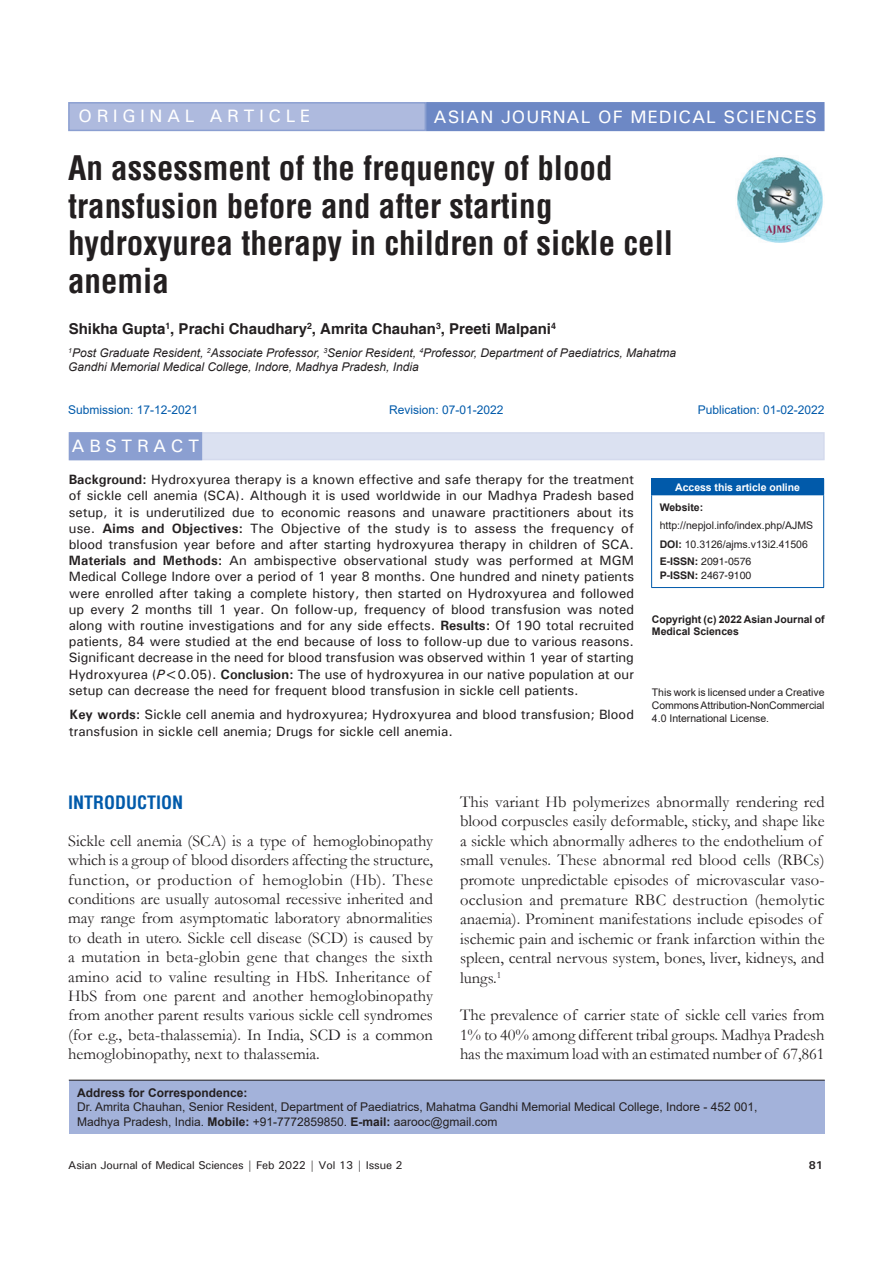
<style>
.page{position:relative;width:893px;height:1263px;background:#fff}
.page>*{position:absolute;margin:0;border:0;box-sizing:border-box;transform-origin:0 0}
.AT{font:700 condensed 33px/37.5px "Helvetica";color:#231f20}
.AH{font:500 18px "Univers";letter-spacing:.05em;color:#fff}
.AH-2{font:500 18px "Univers";letter-spacing:.25em;color:#fff}
.t1{font:700 condensed 18px "Helvetica";color:#015aaa}
.ABSH{font:500 18px "Univers";letter-spacing:.25em;color:#fff}
.TX{font:16.5px/19.4px "Garamond";color:#231f20}
.AU{font:700 15px "Helvetica";color:#231f20}
.ABS{font:500 13.5px/16.2px "Univers";color:#231f20;text-align:justify}
.ADD{font:12px/14.4px "Arial";color:#231f20}
.AFF{font:italic 12px/14.4px "Arial";color:#231f20}
.HIS{font:12px "Arial";color:#015aaa}
.t2{font:500 11.25px "Univers";letter-spacing:-.01em;color:#231f20}
.t3{font:700 11.25px "Univers";color:#231f20}
.License{font:10.5px/12.6px "Arial";letter-spacing:-.01em;color:#231f20;text-align:justify}
.License-2{font:700 10.5px/12.6px "Arial";color:#231f20}
.Web{font:10.5px/18.8px "Arial";color:#231f20}
.ISSN{font:10.5px/14.2px "Helvetica";color:#231f20}
.DOI{font:10.5px "Arial";color:#231f20}
.t4{font:700 10.5px "Arial";letter-spacing:-.005em;color:#fff}
.s1{font-weight:700}
.s2{font-style:italic}
</style>
<div class="page">
<div style="left:69px;top:1080px;width:756px;height:54px;background:#a3b2da"></div>
<hr style="left:69px;top:1080px;width:756px;height:1px;background:#231f20">
<img style="left:737px;top:157px;width:86px;height:86px">
<div style="left:69px;top:103px;width:356px;height:27px;background:#aebade"></div>
<div style="left:68px;top:102px;width:358px;height:29px;border:2px solid #8b9fd1"></div>
<div style="left:427px;top:103px;width:397px;height:27px;background:#6d88c5"></div>
<div style="left:426px;top:102px;width:398px;height:29px;border:2px solid #6d88c5"></div>
<div style="left:69px;top:432px;width:756px;height:28px;background:#dbe1f1"></div>
<div style="left:69px;top:433px;width:132px;height:26px;background:#8b9fd1"></div>
<div style="left:69px;top:432px;width:133px;height:28px;border:2px solid #8b9fd1"></div>
<div style="left:652px;top:479px;width:172px;height:16px;background:#015aaa"></div>
<svg style="left:651px;top:479px;width:1px;height:15px"></svg>
<hr style="left:651px;top:478px;width:173px;height:1px;background:#015aaa">
<hr style="left:651px;top:495px;width:1px;height:92px;background:#015aaa">
<hr style="left:651px;top:494px;width:173px;height:1px;background:#015aaa">
<hr style="left:823px;top:495px;width:1px;height:92px;background:#015aaa">
<hr style="left:651px;top:587px;width:173px;height:1px;background:#015aaa">
<p class="AH-2" style="left:79px;top:105px;width:233px">ORIGINAL ARTICLE</p>
<p class="AH" style="left:434px;top:105px;width:385px">ASIAN JOURNAL OF MEDICAL SCIENCES</p>
<p class="AT" style="left:68px;top:149px;width:606px">An assessment of the frequency of blood transfusion before and after starting hydroxyurea therapy in children of sickle cell anemia</p>
<p class="AU" style="left:69px;top:320px;width:489px">Shikha Gupta<sup>1</sup>, Prachi Chaudhary<sup>2</sup>, Amrita Chauhan<sup>3</sup>, Preeti Malpani<sup>4</sup></p>
<p class="AFF" style="left:68px;top:346px;width:609px"><sup>1</sup>Post Graduate Resident, <sup>2</sup>Associate Professor, <sup>3</sup>Senior Resident, <sup>4</sup>Professor, Department of Paediatrics, Mahatma<br>Gandhi Memorial Medical College, Indore, Madhya Pradesh, India</p>
<p class="HIS" style="left:68px;top:402px;width:132px">Submission: 17-12-2021</p>
<p class="HIS" style="left:389px;top:402px;width:116px">Revision: 07-01-2022</p>
<p class="HIS" style="left:698px;top:402px;width:128px">Publication: 01-02-2022</p>
<p class="ABSH" style="left:72px;top:435px;width:129px">ABSTRACT</p>
<p class="ABS" style="left:69px;top:471px;width:567px"><span class="s1">Background:</span> Hydroxyurea therapy is a known effective and safe therapy for the treatment of sickle cell anemia (SCA). Although it is used worldwide in our Madhya Pradesh based setup, it is underutilized due to economic reasons and unaware practitioners about its use. <span class="s1">Aims and Objectives:</span> The Objective of the study is to assess the frequency of blood transfusion year before and after starting hydroxyurea therapy in children of SCA.<br><span class="s1">Materials and Methods:</span> An ambispective observational study was performed at MGM Medical College Indore over a period of 1 year 8 months. One hundred and ninety patients were enrolled after taking a complete history, then started on Hydroxyurea and followed up every 2 months till 1 year. On follow-up, frequency of blood transfusion was noted along with routine investigations and for any side effects. <span class="s1">Results:</span> Of 190 total recruited patients, 84 were studied at the end because of loss to follow-up due to various reasons.<br>Significant decrease in the need for blood transfusion was observed within 1 year of starting Hydroxyurea (<span class="s2">P</span>&lt;0.05). <span class="s1">Conclusion:</span> The use of hydroxyurea in our native population at our setup can decrease the need for frequent blood transfusion in sickle cell patients.</p>
<p class="ABS" style="left:69px;top:706px;width:567px"><span class="s1">Key words:</span> Sickle cell anemia and hydroxyurea; Hydroxyurea and blood transfusion; Blood transfusion in sickle cell anemia; Drugs for sickle cell anemia.</p>
<p class="t4" style="left:675px;top:479px;width:126px">Access this article online</p>
<p class="Web" style="left:660px;top:497px;width:155px"><span class="s1">Website: </span>http://nepjol.info/index.php/AJMS</p>
<p class="DOI" style="left:660px;top:537px;width:150px"><span class="s1">DOI:</span> 10.3126/ajms.v13i2.41506</p>
<p class="ISSN" style="left:660px;top:555px;width:93px"><span class="s1">E-ISSN:</span> 2091-0576<br><span class="s1">P-ISSN:</span> 2467-9100</p>
<p class="License-2" style="left:652px;top:613px;width:174px">Copyright (c) 2022 Asian Journal of<br>Medical Sciences</p>
<p class="License" style="left:652px;top:686px;width:174px">This work is licensed under a Creative Commons Attribution-NonCommercial 4.0 International License.</p>
<h1 class="t1" style="left:68px;top:791px;width:117px">INTRODUCTION</h1>
<p class="TX" style="left:68px;top:831px;width:366px">Sickle cell anemia (SCA) is a type of hemoglobinopathy which is a group of blood disorders affecting the structure, function, or production of hemoglobin (Hb). These conditions are usually autosomal recessive inherited and may range from asymptomatic laboratory abnormalities to death in utero. Sickle cell disease (SCD) is caused by a mutation in beta-globin gene that changes the sixth amino acid to valine resulting in HbS. Inheritance of HbS from one parent and another hemoglobinopathy from another parent results various sickle cell syndromes (for e.g., beta-thalassemia). In India, SCD is a common hemoglobinopathy, next to thalassemia.</p>
<p class="TX" style="left:460px;top:791px;width:366px">This variant Hb polymerizes abnormally rendering red blood corpuscles easily deformable, sticky, and shape like a sickle which abnormally adheres to the endothelium of small venules. These abnormal red blood cells (RBCs) promote unpredictable episodes of microvascular vaso&shy;occlusion and premature RBC destruction (hemolytic anaemia). Prominent manifestations include episodes of ischemic pain and ischemic or frank infarction within the spleen, central nervous system, bones, liver, kidneys, and lungs.<sup>1</sup></p>
<p class="TX" style="left:460px;top:1004px;width:366px;text-align:justify">The prevalence of carrier state of sickle cell varies from 1% to 40% among different tribal groups. Madhya Pradesh has the maximum load with an estimated number of 67,861</p>
<p class="ADD" style="left:77px;top:1085px;width:682px"><span class="s1">Address for Correspondence:<br></span>Dr. Amrita Chauhan, Senior Resident, Department of Paediatrics, Mahatma Gandhi Memorial Medical College, Indore - 452 001,<br>Madhya Pradesh, India. <span class="s1">Mobile:</span> +91-7772859850. <span class="s1">E-mail:</span> aarooc@gmail.com</p>
<p class="t2" style="left:68px;top:1157px;width:336px">Asian Journal of Medical Sciences | Feb 2022 | Vol 13 | Issue 2</p>
<p class="t3" style="left:809px;top:1157px;width:16px">81</p>
</div>
